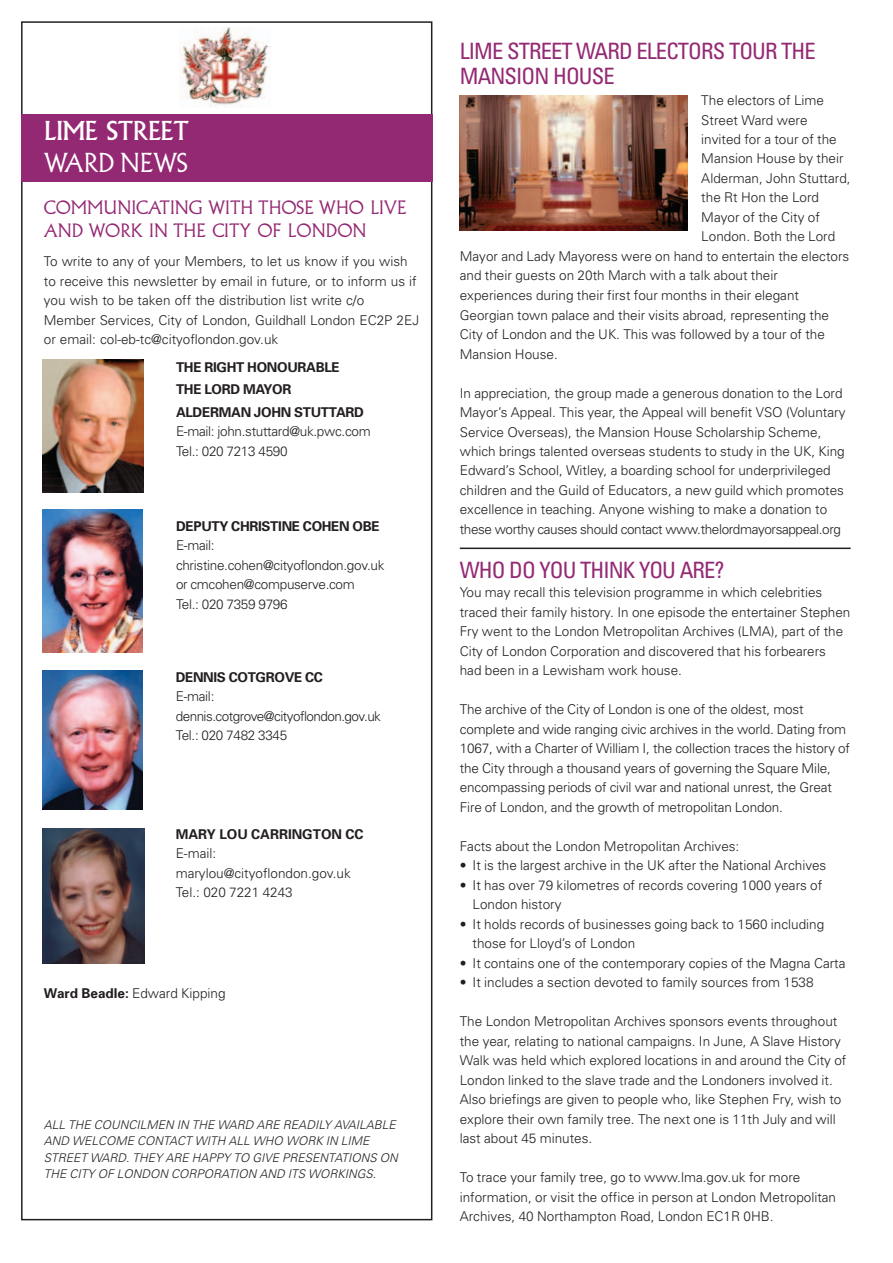
<style>
.page{position:relative;width:893px;height:1263px;background:#fff}
.page>*{position:absolute;margin:0;border:0;box-sizing:border-box;transform-origin:0 0}
.t1{font:25.5px "Albertus";letter-spacing:-.02em;color:#fff}
.t2{font:300 25.5px "Albertus";letter-spacing:-.02em;color:#fff}
.t3{font:condensed 22.5px/25.5px "Univers";letter-spacing:-.04em;color:#942973}
.t4{font:300 18px/22.5px "Albertus";letter-spacing:-.005em;color:#942973}
.t5{font:300 13.5px/19.5px "Univers";color:#231f20}
.t6{font:300 13.5px/19.5px "Univers";letter-spacing:-.02em;color:#231f20}
.t7{font:700 13.5px/22.5px "Univers";letter-spacing:-.02em;color:#231f20}
.t8{font:300 13.5px/19.5px "Univers";letter-spacing:-.04em;color:#231f20}
.t9{font:700 13.5px "Univers";color:#231f20}
.t10{font:italic 300 12px/16.5px "Univers";color:#231f20}
.s1{font-weight:700}
</style>
<div class="page">
<div style="left:21px;top:114px;width:411px;height:68px;background:#942973"></div>
<img style="left:42px;top:829px;width:102px;height:134px">
<img style="left:42px;top:360px;width:101px;height:132px">
<img style="left:42px;top:671px;width:101px;height:138px">
<img style="left:42px;top:510px;width:101px;height:143px">
<img style="left:179px;top:27px;width:92px;height:80px">
<img style="left:460px;top:95px;width:227px;height:135px">
<hr style="left:460px;top:548px;width:390px;height:1px;background:#231f20">
<h1 class="t1" style="left:44px;top:121px;width:147px">LIME STREET</h1>
<h1 class="t2" style="left:44px;top:153px;width:146px">WARD NEWS</h1>
<h3 class="t4" style="left:44px;top:198px;width:364px">COMMUNICATING WITH THOSE WHO LIVE<br>AND WORK IN THE CITY OF LONDON</h3>
<p class="t5" style="left:44px;top:253px;width:377px">To write to any of your Members, to let us know if you wish to receive this newsletter by email in future, or to inform us if you wish to be taken off the distribution list write c/o Member Services, City of London, Guildhall London EC2P 2EJ or email: col-eb-tc@cityoflondon.gov.uk</p>
<p class="t7" style="left:176px;top:357px;width:189px">THE RIGHT HONOURABLE<br>THE LORD MAYOR<br>ALDERMAN JOHN STUTTARD</p>
<p class="t6" style="left:176px;top:423px;width:196px">E-mail: john.stuttard@uk.pwc.com<br>Tel.: 020 7213 4590</p>
<p class="t7" style="left:176px;top:516px;width:205px">DEPUTY CHRISTINE COHEN OBE</p>
<p class="t6" style="left:176px;top:537px;width:210px">E-mail: christine.cohen@cityoflondon.gov.uk or cmcohen@compuserve.com<br>Tel.: 020 7359 9796</p>
<p class="t7" style="left:176px;top:667px;width:149px">DENNIS COTGROVE CC</p>
<p class="t8" style="left:176px;top:688px;width:207px">E-mail: dennis.cotgrove@cityoflondon.gov.uk<br>Tel.: 020 7482 3345</p>
<p class="t9" style="left:176px;top:829px;width:189px">MARY LOU CARRINGTON CC</p>
<p class="t5" style="left:176px;top:845px;width:177px">E-mail: marylou@cityoflondon.gov.uk<br>Tel.: 020 7221 4243</p>
<p class="t5" style="left:44px;top:985px;width:183px"><span class="s1">Ward Beadle:</span> Edward Kipping</p>
<p class="t10" style="left:44px;top:1117px;width:358px">ALL THE COUNCILMEN IN THE WARD ARE READILY AVAILABLE AND WELCOME CONTACT WITH ALL WHO WORK IN LIME STREET WARD.THEY ARE HAPPY TO GIVE PRESENTATIONS ON THE CITY OF LONDON CORPORATION AND ITS WORKINGS.</p>
<h2 class="t3" style="left:460px;top:40px;width:357px">LIME STREET WARD ELECTORS TOUR THE<br>MANSION HOUSE</h2>
<p class="t5" style="left:701px;top:92px;width:124px">The electors of Lime</p>
<p class="t5" style="left:701px;top:111px;width:108px">Street Ward were</p>
<p class="t5" style="left:701px;top:131px;width:137px">invited for a tour of the</p>
<p class="t5" style="left:701px;top:150px;width:144px">Mansion House by their</p>
<p class="t5" style="left:701px;top:170px;width:151px">Alderman, John Stuttard,</p>
<p class="t5" style="left:701px;top:189px;width:119px">the Rt Hon the Lord</p>
<p class="t5" style="left:701px;top:209px;width:120px">Mayor of the City of</p>
<p class="t5" style="left:701px;top:228px;width:135px">London. Both the Lord</p>
<p class="t5" style="left:460px;top:248px;width:391px">Mayor and Lady Mayoress were on hand to entertain the electors</p>
<p class="t5" style="left:460px;top:267px;width:320px">and their guests on 20th March with a talk about their</p>
<p class="t5" style="left:460px;top:287px;width:341px">experiences during their first four months in their elegant</p>
<p class="t5" style="left:460px;top:306px;width:371px">Georgian town palace and their visits abroad, representing the</p>
<p class="t5" style="left:460px;top:326px;width:366px">City of London and the UK. This was followed by a tour of the</p>
<p class="t5" style="left:460px;top:345px;width:99px">Mansion House.</p>
<p class="t5" style="left:460px;top:384px;width:387px">In appreciation, the group made a generous donation to the Lord Mayor’s Appeal. This year, the Appeal will benefit VSO (Voluntary Service Overseas), the Mansion House Scholarship Scheme, which brings talented overseas students to study in the UK, King Edward’s School, Witley, a boarding school for underprivileged children and the Guild of Educators, a new guild which promotes excellence in teaching. Anyone wishing to make a donation to these worthy causes should contact www.thelordmayorsappeal.org</p>
<h2 class="t3" style="left:460px;top:559px;width:266px">WHO DO YOU THINK YOU ARE?</h2>
<p class="t5" style="left:460px;top:584px;width:392px">You may recall this television programme in which celebrities traced their family history. In one episode the entertainer Stephen Fry went to the London Metropolitan Archives (LMA), part of the City of London Corporation and discovered that his forbearers had been in a Lewisham work house.</p>
<p class="t5" style="left:460px;top:701px;width:391px">The archive of the City of London is one of the oldest, most complete and wide ranging civic archives in the world. Dating from 1067, with a Charter of William I, the collection traces the history of the City through a thousand years of governing the Square Mile, encompassing periods of civil war and national unrest, the Great Fire of London, and the growth of metropolitan London.</p>
<p class="t5" style="left:460px;top:837px;width:281px">Facts about the London Metropolitan Archives:</p>
<p class="t5" style="left:460px;top:857px;width:368px">• It is the largest archive in the UK after the National Archives</p>
<p class="t5" style="left:472px;top:876px;width:351px;text-indent:-13px">• It has over 79 kilometres of records covering 1000 years of<br>London history</p>
<p class="t5" style="left:472px;top:915px;width:353px;text-indent:-13px">• It holds records of businesses going back to 1560 including those for Lloyd’s of London</p>
<p class="t5" style="left:460px;top:954px;width:387px">• It contains one of the contemporary copies of the Magna Carta</p>
<p class="t5" style="left:460px;top:974px;width:355px">• It includes a section devoted to family sources from 1538</p>
<p class="t5" style="left:460px;top:1013px;width:388px">The London Metropolitan Archives sponsors events throughout the year, relating to national campaigns. In June, A Slave History Walk was held which explored locations in and around the City of London linked to the slave trade and the Londoners involved it.<br>Also briefings are given to people who, like Stephen Fry, wish to explore their own family tree. The next one is 11th July and will last about 45 minutes.</p>
<p class="t5" style="left:460px;top:1169px;width:378px">To trace your family tree, go to www.lma.gov.uk for more information, or visit the office in person at London Metropolitan<br>Archives, 40 Northampton Road, London EC1R 0HB.</p>
</div>
